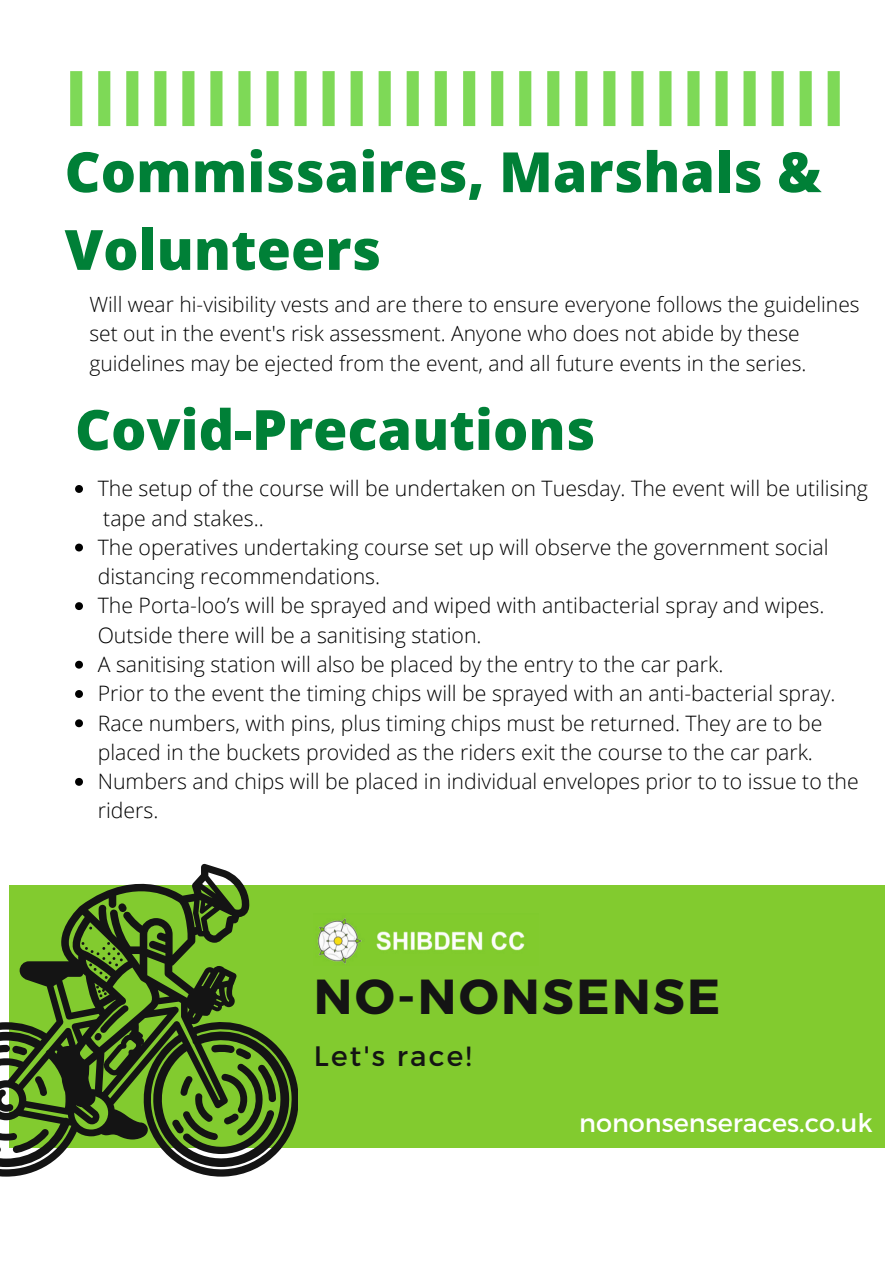
<style>
.page{position:relative;width:894px;height:1264px;background:#fff}
.page>*{position:absolute;margin:0;border:0;box-sizing:border-box;transform-origin:0 0}
.t1{font:800 55.5px/77.7px "Open Sans";color:#008037}
.t2{font:700 49.2px "Montserrat";letter-spacing:.05em;color:#141414}
.t3{font:28.05px "Montserrat";letter-spacing:.08em;color:#141414}
.t4{font:25.5px "Montserrat";color:#fff}
.t5{font:300 21.3px/29.2px "Open Sans";color:#000}
.t6{font:300 21px/29.2px "Open Sans";color:#000}
</style>
<div class="page">
<div style="left:10px;top:884px;width:875px;height:263px;background:#82cb2f"></div>
<svg style="left:0;top:863px;width:297px;height:313px"></svg>
<svg style="left:0;top:1044px;width:49px;height:109px"></svg>
<svg style="left:96px;top:985px;width:11px;height:12px"></svg>
<svg style="left:82px;top:942px;width:41px;height:36px"></svg>
<svg style="left:70px;top:71px;width:376px;height:55px"></svg>
<svg style="left:463px;top:71px;width:376px;height:55px"></svg>
<svg style="left:75px;top:485px;width:8px;height:8px"></svg>
<svg style="left:75px;top:543px;width:8px;height:8px"></svg>
<svg style="left:75px;top:602px;width:8px;height:8px"></svg>
<svg style="left:75px;top:660px;width:8px;height:8px"></svg>
<svg style="left:75px;top:690px;width:8px;height:8px"></svg>
<svg style="left:75px;top:719px;width:8px;height:8px"></svg>
<svg style="left:75px;top:778px;width:8px;height:7px"></svg>
<img style="left:317px;top:918px;width:208px;height:46px">
<p class="t1" style="left:65px;top:132px;width:758px">Commissaires, Marshals &amp;<br>Volunteers</p>
<p class="t6" style="left:89px;top:289px;width:771px">Will wear hi-visibility vests and are there to ensure everyone follows the guidelines set out in the event's risk assessment. Anyone who does not abide by these guidelines may be ejected from the event, and all future events in the series.</p>
<p class="t1" style="left:75px;top:389px;width:521px">Covid-Precautions</p>
<p class="t5" style="left:98px;top:473px;width:771px">The setup of the course will be undertaken on Tuesday. The event will be utilising tape and stakes..</p>
<p class="t5" style="left:98px;top:532px;width:732px">The operatives undertaking course set up will observe the government social distancing recommendations.</p>
<p class="t5" style="left:98px;top:590px;width:728px">The Porta-loo’s will be sprayed and wiped with antibacterial spray and wipes.<br>Outside there will be a sanitising station.</p>
<p class="t5" style="left:98px;top:649px;width:627px">A sanitising station will also be placed by the entry to the car park.</p>
<p class="t5" style="left:98px;top:678px;width:739px">Prior to the event the timing chips will be sprayed with an anti-bacterial spray.</p>
<p class="t5" style="left:98px;top:707px;width:726px">Race numbers, with pins, plus timing chips must be returned. They are to be placed in the buckets provided as the riders exit the course to the car park.</p>
<p class="t5" style="left:98px;top:766px;width:762px">Numbers and chips will be placed in individual envelopes prior to to issue to the riders.</p>
<p class="t2" style="left:314px;top:964px;width:408px">NO-NONSENSE</p>
<p class="t3" style="left:314px;top:1037px;width:159px">Let's race!</p>
<p class="t4" style="left:579px;top:1106px;width:295px">nononsenseraces.co.uk</p>
</div>
